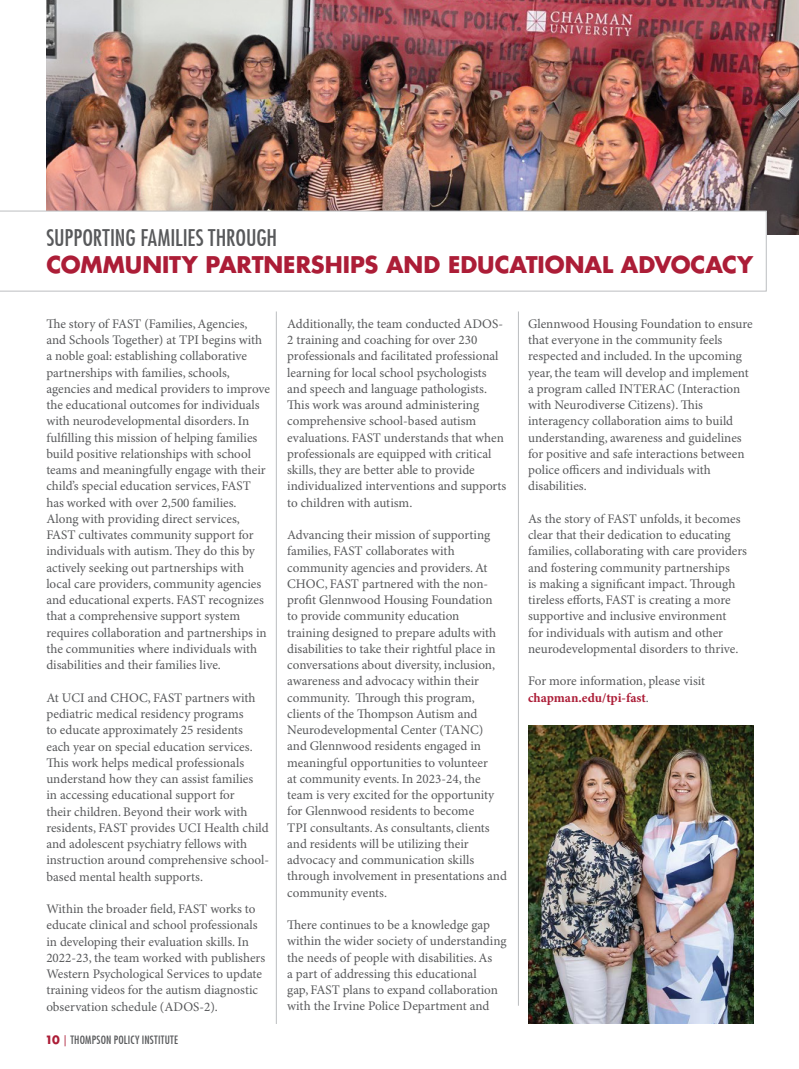
<style>
.page{position:relative;width:799px;height:1069px;background:#fff}
.page>*{position:absolute;margin:0;border:0;box-sizing:border-box;transform-origin:0 0}
.t1{font:700 22.5px/27px "Futura LT Pro";letter-spacing:-.005em;color:#ac1d37}
.t2{font:13.12px/16.2px "Minion Pro";color:#58595b}
.t3{font:500 condensed 11.25px "Futura LT Pro";letter-spacing:.025em;color:#58595b}
.s1{font-weight:500;font-stretch:condensed;color:#58595b}
.s2{font-weight:700;font-stretch:normal;color:#ac1d37}
.s3{color:#ac1d37}
.s4{font-weight:700;color:#ac1d37}
</style>
<div class="page">
<img style="left:46px;top:0;width:753px;height:235px">
<hr style="left:518px;top:311px;width:1px;height:695px;background:#bcbec0">
<hr style="left:276px;top:311px;width:1px;height:713px;background:#bcbec0">
<img style="left:528px;top:726px;width:226px;height:298px">
<svg style="left:0;top:211px;width:767px;height:81px"></svg>
<h2 class="t1" style="left:46px;top:223px;width:708px"><span class="s1">SUPPORTING FAMILIES THROUGH<br></span>COMMUNITY PARTNERSHIPS AND EDUCATIONAL ADVOCACY</h2>
<p class="t2" style="left:46px;top:316px;width:225px">Te story of FAST (Families, Agencies, and Schools Together) at TPI begins with a noble goal: establishing collaborative partnerships with families, schools, agencies and medical providers to improve the educational outcomes for individuals with neurodevelopmental disorders. In fulflling this mission of helping families build positive relationships with school teams and meaningfully engage with their child’s special education services, FAST has worked with over 2,500 families.<br>Along with providing direct services, FAST cultivates community support for individuals with autism. Tey do this by actively seeking out partnerships with local care providers, community agencies and educational experts. FAST recognizes that a comprehensive support system requires collaboration and partnerships in the communities where individuals with disabilities and their families live.</p>
<p class="t2" style="left:46px;top:690px;width:224px">At UCI and CHOC, FAST partners with pediatric medical residency programs<br>to educate approximately 25 residents each year on special education services.<br>Tis work helps medical professionals understand how they can assist families<br>in accessing educational support for<br>their children. Beyond their work with residents, FAST provides UCI Health child and adolescent psychiatry fellows with instruction around comprehensive school&shy;based mental health supports.</p>
<p class="t2" style="left:46px;top:901px;width:220px">Within the broader feld, FAST works to educate clinical and school professionals in developing their evaluation skills. In 2022-23, the team worked with publishers Western Psychological Services to update training videos for the autism diagnostic observation schedule (ADOS-2).</p>
<p class="t3" style="left:45px;top:1032px;width:135px"><span class="s2">10</span> <span class="s3">|</span> THOMPSON POLICY INSTITUTE</p>
<p class="t2" style="left:287px;top:316px;width:221px">Additionally, the team conducted ADOS-2 training and coaching for over 230 professionals and facilitated professional learning for local school psychologists and speech and language pathologists.<br>Tis work was around administering comprehensive school-based autism evaluations. FAST understands that when professionals are equipped with critical skills, they are better able to provide individualized interventions and supports to children with autism.</p>
<p class="t2" style="left:287px;top:527px;width:221px">Advancing their mission of supporting families, FAST collaborates with community agencies and providers. At CHOC, FAST partnered with the non&shy;proft Glennwood Housing Foundation<br>to provide community education<br>training designed to prepare adults with disabilities to take their rightful place in conversations about diversity, inclusion, awareness and advocacy within their community. Trough this program, clients of the Tompson Autism and Neurodevelopmental Center (TANC)<br>and Glennwood residents engaged in meaningful opportunities to volunteer<br>at community events. In 2023-24, the team is very excited for the opportunity for Glennwood residents to become<br>TPI consultants. As consultants, clients and residents will be utilizing their advocacy and communication skills through involvement in presentations and community events.</p>
<p class="t2" style="left:287px;top:917px;width:221px">Tere continues to be a knowledge gap within the wider society of understanding the needs of people with disabilities. As<br>a part of addressing this educational<br>gap, FAST plans to expand collaboration with the Irvine Police Department and</p>
<p class="t2" style="left:528px;top:316px;width:226px">Glennwood Housing Foundation to ensure that everyone in the community feels respected and included. In the upcoming year, the team will develop and implement a program called INTERAC (Interaction with Neurodiverse Citizens). Tis interagency collaboration aims to build understanding, awareness and guidelines for positive and safe interactions between police ofcers and individuals with disabilities.</p>
<p class="t2" style="left:528px;top:511px;width:220px">As the story of FAST unfolds, it becomes clear that their dedication to educating families, collaborating with care providers and fostering community partnerships<br>is making a signifcant impact. Trough tireless eforts, FAST is creating a more supportive and inclusive environment<br>for individuals with autism and other neurodevelopmental disorders to thrive.</p>
<p class="t2" style="left:528px;top:673px;width:178px">For more information, please visit <span class="s4">chapman.edu/tpi-fast</span>.</p>
</div>
